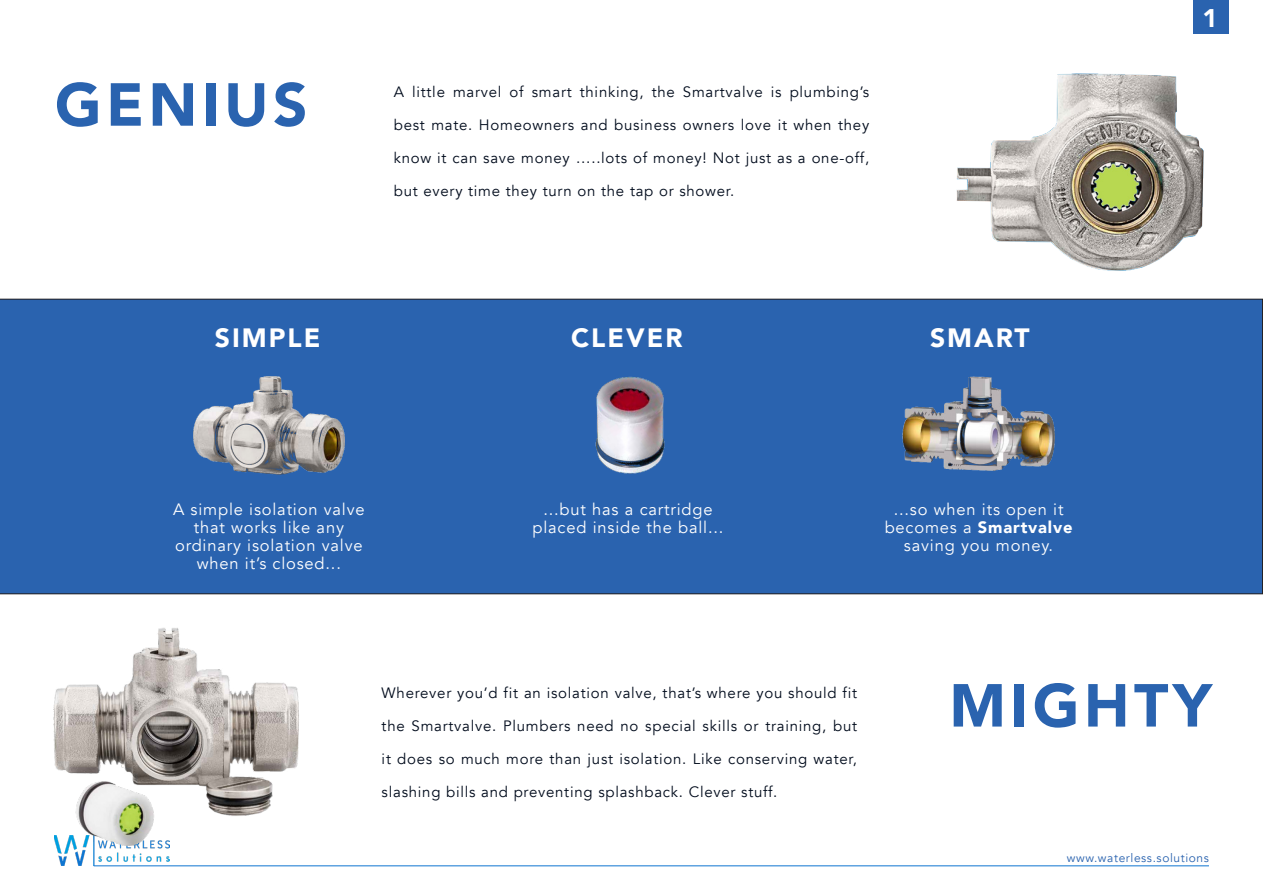
<style>
.page{position:relative;width:1263px;height:893px;background:#fff}
.page>*{position:absolute;margin:0;border:0;box-sizing:border-box;transform-origin:0 0}
.t1{font:900 60px "Avenir";letter-spacing:.075em;color:#2a63af}
.t2{font:900 26.4px "Avenir";letter-spacing:.075em;color:#fff}
.t3{font:900 25.5px "Avenir";color:#fff}
.t4{font:16.5px/18px "Avenir";letter-spacing:.05em;color:#fff;text-align:center}
.t5{font:15px/33px "Avenir";letter-spacing:.05em;color:#000b1c}
.t6{font:12px "Avenir";letter-spacing:.05em;color:#2a63af}
.s1{font-weight:900}
.s2{font-family:"Futura";font-weight:500;font-size:21px}
</style>
<div class="page">
<div style="left:1193px;top:0;width:36px;height:34px;background:#2a63af"></div>
<hr style="left:94px;top:865px;width:1115px;height:1px;background:#0f75d0">
<div style="left:0;top:299px;width:1263px;height:295px;background:#2a63af"></div>
<img style="left:956px;top:73px;width:248px;height:198px">
<img style="left:900px;top:372px;width:158px;height:107px">
<img style="left:590px;top:374px;width:84px;height:103px">
<img style="left:190px;top:374px;width:158px;height:103px">
<img style="left:53px;top:628px;width:251px;height:239px">
<p class="t1" style="left:55px;top:53px;width:254px">GENIUS</p>
<p class="t5" style="left:394px;top:76px;width:477px">A little marvel of smart thinking, the Smartvalve is plumbing’s best mate. Homeowners and business owners love it when they</p>
<p class="t5" style="left:394px;top:142px;width:477px">know it can save money …..lots of money! Not just as a one-off,</p>
<p class="t5" style="left:394px;top:175px;width:342px">but every time they turn on the tap or shower.</p>
<p class="t2" style="left:215px;top:315px;width:107px">SIMPLE</p>
<p class="t2" style="left:571px;top:315px;width:113px">CLEVER</p>
<p class="t2" style="left:930px;top:315px;width:101px">SMART</p>
<p class="t4" style="left:173px;top:500px;width:193px">A simple isolation valve that works like any ordinary isolation valve when it’s closed...</p>
<p class="t4" style="left:532px;top:500px;width:192px">...but has a cartridge placed inside the ball...</p>
<p class="t4" style="left:885px;top:500px;width:189px">...so when its open it becomes a <span class="s1">Smartvalve </span>saving you money.</p>
<h3 class="t3" style="left:1202px;top:-3px;width:17px">1<span class="s2">1</span></h3>
<p class="t5" style="left:382px;top:677px;width:477px">Wherever you’d fit an isolation valve, that’s where you should fit</p>
<p class="t5" style="left:382px;top:710px;width:477px">the Smartvalve. Plumbers need no special skills or training, but</p>
<p class="t5" style="left:382px;top:743px;width:477px">it does so much more than just isolation. Like conserving water,</p>
<p class="t5" style="left:382px;top:776px;width:397px">slashing bills and preventing splashback. Clever stuff.</p>
<p class="t1" style="left:949px;top:654px;width:264px">MIGHTY</p>
<p class="t6" style="left:1067px;top:850px;width:144px">www.waterless.solutions</p>
</div>
